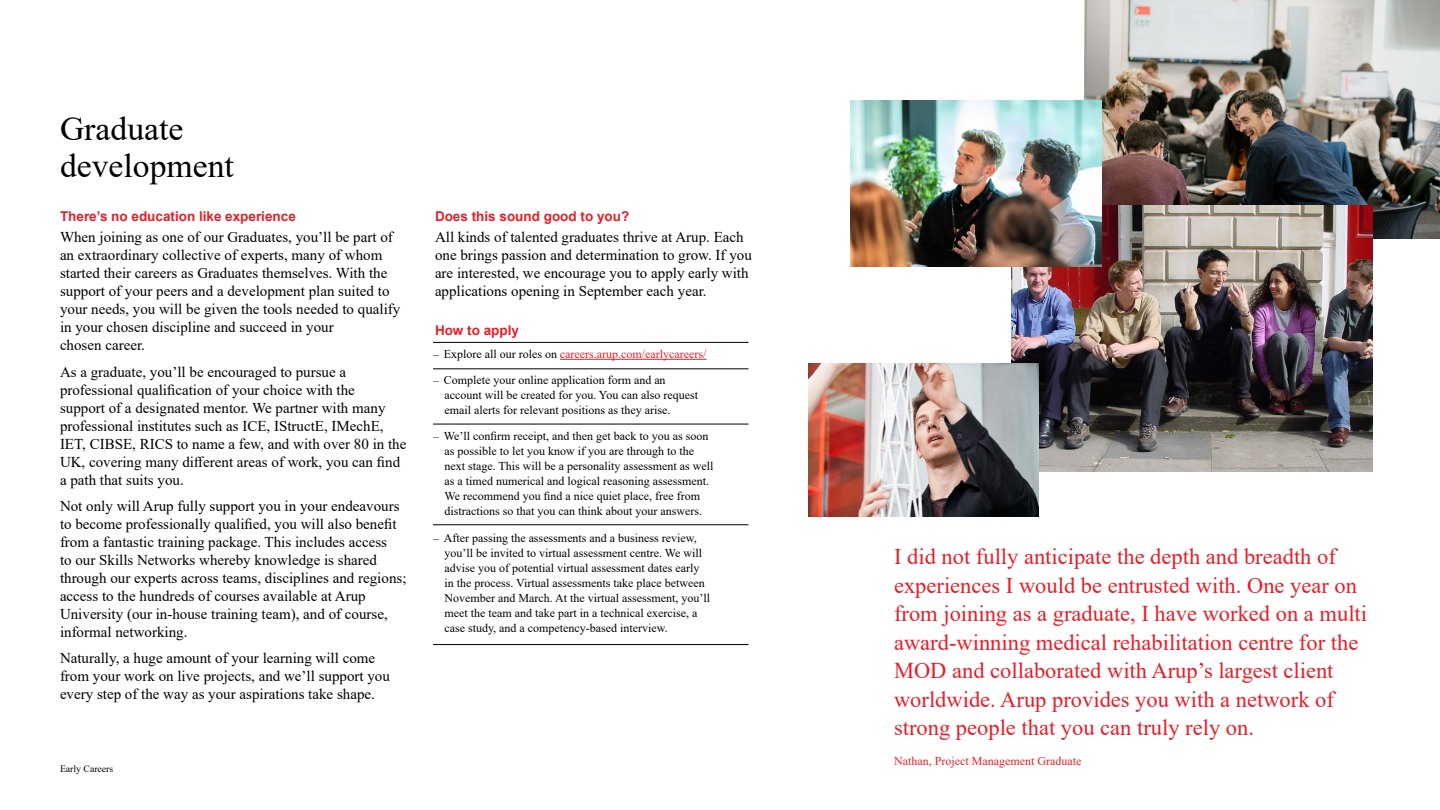
<style>
.page{position:relative;width:1440px;height:810px;background:#fff}
.page>*{position:absolute;margin:0;border:0;box-sizing:border-box;transform-origin:0 0}
.t1{font:33.67px/36.6px "Times New Roman";color:#000}
.t2{font:22.5px/28.5px "Times New Roman";color:#e61e28}
.t3{font:15px/18px "Times New Roman";color:#000}
.t4{font:700 13.5px "Arial";color:#e61e28}
.t5{font:12px/15px "Times New Roman";color:#000}
.t6{font:12px "Times New Roman";color:#e61e28}
.t7{font:9.75px "Times New Roman";color:#000}
.s1{color:#000}
</style>
<div class="page">
<hr style="left:560px;top:359px;width:147px;height:1px;background:#e61e28">
<hr style="left:433px;top:342px;width:316px;height:1px;background:#000">
<hr style="left:433px;top:368px;width:316px;height:1px;background:#000">
<hr style="left:433px;top:424px;width:316px;height:1px;background:#000">
<hr style="left:433px;top:524px;width:316px;height:1px;background:#000">
<hr style="left:433px;top:644px;width:316px;height:1px;background:#000">
<img style="left:1084px;top:0;width:356px;height:238px">
<img style="left:1011px;top:206px;width:362px;height:266px">
<img style="left:850px;top:100px;width:252px;height:167px">
<img style="left:808px;top:364px;width:230px;height:153px">
<h1 class="t1" style="left:60px;top:109px;width:176px">Graduate development</h1>
<p class="t4" style="left:60px;top:207px;width:237px">There’s no education like experience</p>
<p class="t3" style="left:60px;top:228px;width:342px">When joining as one of our Graduates, you’ll be part of an extraordinary collective of experts, many of whom started their careers as Graduates themselves. With the support of your peers and a development plan suited to your needs, you will be given the tools needed to qualify in your chosen discipline and succeed in your<br>chosen career.</p>
<p class="t3" style="left:60px;top:362px;width:348px">As a graduate, you’ll be encouraged to pursue a professional qualification of your choice with the<br>support of a designated mentor. We partner with many professional institutes such as ICE, IStructE, IMechE, IET, CIBSE, RICS to name a few, and with over 80 in the UK, covering many different areas of work, you can find a path that suits you.</p>
<p class="t3" style="left:60px;top:496px;width:348px">Not only will Arup fully support you in your endeavours to become professionally qualified, you will also benefit from a fantastic training package. This includes access<br>to our Skills Networks whereby knowledge is shared through our experts across teams, disciplines and regions; access to the hundreds of courses available at Arup University (our in-house training team), and of course, informal networking.</p>
<p class="t3" style="left:60px;top:649px;width:331px">Naturally, a huge amount of your learning will come from your work on live projects, and we’ll support you every step of the way as your aspirations take shape.</p>
<p class="t7" style="left:60px;top:762px;width:55px">Early Careers</p>
<p class="t4" style="left:435px;top:206px;width:196px">Does this sound good to you?</p>
<p class="t3" style="left:435px;top:227px;width:318px">All kinds of talented graduates thrive at Arup. Each one brings passion and determination to grow. If you are interested, we encourage you to apply early with applications opening in September each year.</p>
<p class="t4" style="left:435px;top:320px;width:86px">How to apply</p>
<p class="t6" style="left:433px;top:345px;width:275px"><span class="s1">– Explore all our roles on</span> careers.arup.com/earlycareers/</p>
<p class="t5" style="left:444px;top:372px;width:255px;text-indent:-11px">– Complete your online application form and an account will be created for you. You can also request email alerts for relevant positions as they arise.</p>
<p class="t5" style="left:444px;top:429px;width:271px;text-indent:-11px">– We’ll confirm receipt, and then get back to you as soon as possible to let you know if you are through to the next stage. This will be a personality assessment as well as a timed numerical and logical reasoning assessment.<br>We recommend you find a nice quiet place, free from distractions so that you can think about your answers.</p>
<p class="t5" style="left:444px;top:530px;width:267px;text-indent:-11px">– After passing the assessments and a business review, you’ll be invited to virtual assessment centre. We will advise you of potential virtual assessment dates early in the process. Virtual assessments take place between November and March. At the virtual assessment, you’ll meet the team and take part in a technical exercise, a case study, and a competency-based interview.</p>
<p class="t2" style="left:894px;top:542px;width:475px">I did not fully anticipate the depth and breadth of experiences I would be entrusted with. One year on from joining as a graduate, I have worked on a multi award-winning medical rehabilitation centre for the MOD and collaborated with Arup’s largest client worldwide. Arup provides you with a network of strong people that you can truly rely on.</p>
<p class="t6" style="left:894px;top:753px;width:189px">Nathan, Project Management Graduate</p>
</div>
